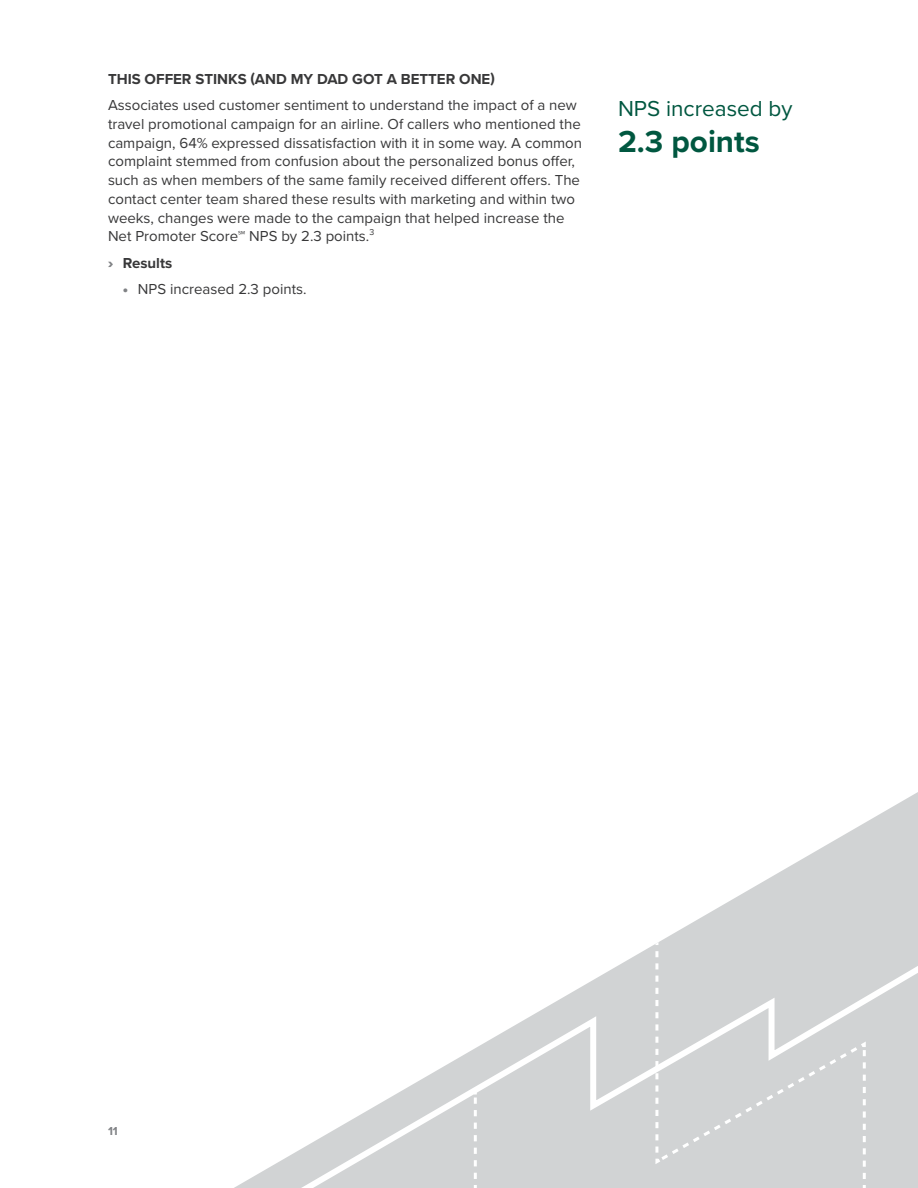
<style>
.page{position:relative;width:918px;height:1188px;background:#fff}
.page>*{position:absolute;margin:0;border:0;box-sizing:border-box;transform-origin:0 0}
.t1{font:700 31.5px "Proxima Nova";color:#005740}
.t2{font:22.5px "Proxima Nova";color:#005740}
.t3{font:15px/18.8px "Proxima Nova";color:#383839}
.t4{font:700 15px "Proxima Nova";color:#383839}
.t5{font:700 12px "Proxima Nova";color:#808285}
.s1{font-weight:900;color:#808285}
</style>
<div class="page">
<svg style="left:234px;top:792px;width:684px;height:396px"></svg>
<svg style="left:291px;top:956px;width:627px;height:232px"></svg>
<svg style="left:474px;top:1091px;width:3px;height:88px"></svg>
<div style="left:654px;top:933px;width:213px;height:246px;background:#d1d3d4"></div>
<p class="t4" style="left:108px;top:68px;width:388px">THIS OFFER STINKS (AND MY DAD GOT A BETTER ONE)</p>
<p class="t3" style="left:108px;top:95px;width:476px">Associates used customer sentiment to understand the impact of a new travel promotional campaign for an airline. Of callers who mentioned the campaign, 64% expressed dissatisfaction with it in some way. A common complaint stemmed from confusion about the personalized bonus offer, such as when members of the same family received different offers. The contact center team shared these results with marketing and within two weeks, changes were made to the campaign that helped increase the Net Promoter Score℠ NPS by 2.3 points.<sup>3</sup></p>
<p class="t4" style="left:108px;top:251px;width:66px"><span class="s1">›</span> Results</p>
<p class="t3" style="left:123px;top:279px;width:185px"><span class="s1">•</span> NPS increased 2.3 points.</p>
<h2 class="t2" style="left:618px;top:91px;width:176px">NPS increased by</h2>
<h1 class="t1" style="left:618px;top:118px;width:143px">2.3 points</h1>
<p class="t5" style="left:108px;top:1122px;width:11px">11</p>
</div>
